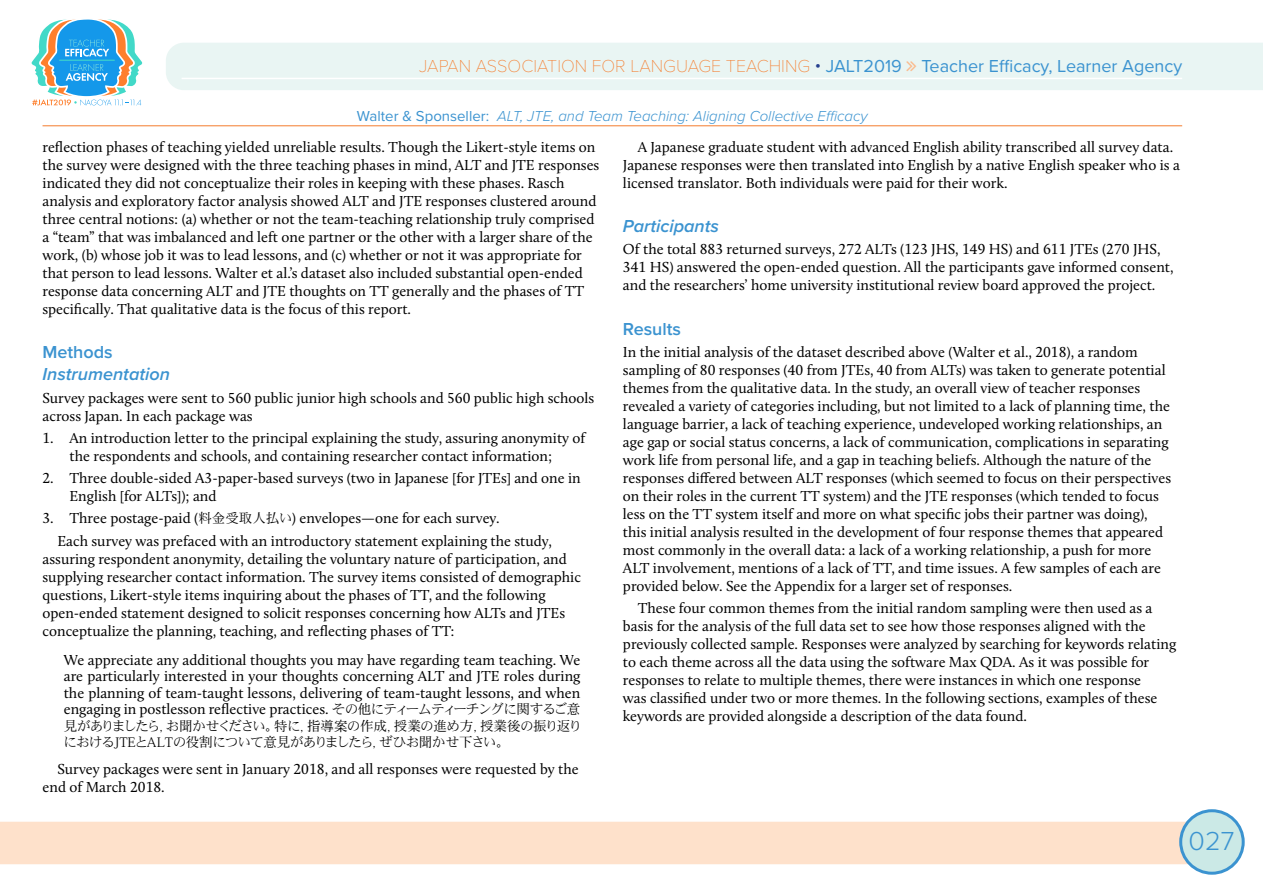
<style>
.page{position:relative;width:1263px;height:893px;background:#fff}
.page>*{position:absolute;margin:0;border:0;box-sizing:border-box;transform-origin:0 0}
.t1{font:300 27px "Proxima Nova";color:#3b93d0}
.t2{font:18px "Proxima Nova";color:#3b93d0}
.t3{font:italic 600 18px "Proxima Nova";color:#3b93d0}
.t4{font:600 18px "Proxima Nova";color:#3b93d0}
.t5{font:15px/18px "Calluna";color:#000}
.t6{font:italic 300 15px "Proxima Nova";color:#3b93d0}
.t7{font:13.5px/16.5px "Heisei Min Std W3";letter-spacing:-.04em;color:#000}
.s1{font-family:"Proxima Nova T";font-weight:100;color:#f57d2e}
.s2{font-weight:300;color:#25408f}
.s3{font-weight:400;font-style:normal}
.s4{font-family:"Heisei Min Std W3";font-size:13.5px}
</style>
<div class="page">
<div style="left:0;top:822px;width:1190px;height:42px;background:#fee1cb"></div>
<div style="left:1181px;top:811px;width:62px;height:62px;background:#cbe9e6;border-radius:50%"></div>
<div style="left:1179px;top:809px;width:66px;height:66px;border:3px solid #3b93d0;border-radius:50%"></div>
<svg style="left:31px;top:19px;width:112px;height:87px"></svg>
<div style="left:166px;top:43px;width:1097px;height:47px;background:#e9f5f3"></div>
<hr style="left:182px;top:78px;width:1000px;height:1px;background:#fff">
<hr style="left:43px;top:126px;width:1139px;height:1px;background:#f57d2e">
<svg style="left:907px;top:61px;width:9px;height:10px"></svg>
<p class="t2" style="left:419px;top:52px;width:764px"><span class="s1">JAPAN ASSOCIATION FOR LANGUAGE TEACHING</span> <span class="s2">•</span> JALT2019 Teacher Efficacy, Learner Agency</p>
<p class="t6" style="left:357px;top:105px;width:512px"><span class="s3">Walter &amp; Sponseller:</span> ALT, JTE, and Team Teaching: Aligning Collective Efficacy</p>
<p class="t5" style="left:43px;top:137px;width:558px">reflection phases of teaching yielded unreliable results. Though the Likert-style items on the survey were designed with the three teaching phases in mind, ALT and JTE responses indicated they did not conceptualize their roles in keeping with these phases. Rasch analysis and exploratory factor analysis showed ALT and JTE responses clustered around three central notions: (a) whether or not the team-teaching relationship truly comprised a “team” that was imbalanced and left one partner or the other with a larger share of the work, (b) whose job it was to lead lessons, and (c) whether or not it was appropriate for that person to lead lessons. Walter et al.’s dataset also included substantial open-ended response data concerning ALT and JTE thoughts on TT generally and the phases of TT specifically. That qualitative data is the focus of this report.</p>
<p class="t4" style="left:43px;top:339px;width:72px">Methods</p>
<p class="t3" style="left:43px;top:361px;width:129px">Instrumentation</p>
<p class="t5" style="left:43px;top:388px;width:553px">Survey packages were sent to 560 public junior high schools and 560 public high schools across Japan. In each package was</p>
<p class="t5" style="left:43px;top:429px;width:544px;text-align:center">1. An introduction letter to the principal explaining the study, assuring anonymity of the respondents and schools, and containing researcher contact information;</p>
<p class="t5" style="left:70px;top:469px;width:513px;text-indent:-27px">2. Three double-sided A3-paper-based surveys (two in Japanese [for JTEs] and one in<br>English [for ALTs]); and</p>
<p class="t5" style="left:57px;top:507px;width:496px;line-height:22.2px;text-indent:-15px">3. Three postage-paid (<span class="s4">料金受取人払い</span>) envelopes—one for each survey.<br>Each survey was prefaced with an introductory statement explaining the study,</p>
<p class="t5" style="left:43px;top:549px;width:540px">assuring respondent anonymity, detailing the voluntary nature of participation, and supplying researcher contact information. The survey items consisted of demographic questions, Likert-style items inquiring about the phases of TT, and the following open-ended statement designed to solicit responses concerning how ALTs and JTEs conceptualize the planning, teaching, and reflecting phases of TT:</p>
<p class="t5" style="left:64px;top:651px;width:518px;line-height:16.5px;text-align:justify">We appreciate any additional thoughts you may have regarding team teaching. We are particularly interested in your thoughts concerning ALT and JTE roles during the planning of team-taught lessons, delivering of team-taught lessons, and when engaging in postlesson reflective practices. <span class="s4">その他にティームティーチングに関するご意</span></p>
<p class="t7" style="left:63px;top:718px;width:520px">見がありましたら, お聞かせください。特に, 指導案の作成, 授業の進め方, 授業後の振り返りにおけるJTEとALTの役割について意見がありましたら, ぜひお聞かせ下さい。</p>
<p class="t5" style="left:43px;top:760px;width:538px;text-indent:15px">Survey packages were sent in January 2018, and all responses were requested by the end of March 2018.</p>
<p class="t5" style="left:623px;top:137px;width:558px;text-indent:15px">A Japanese graduate student with advanced English ability transcribed all survey data.<br>Japanese responses were then translated into English by a native English speaker who is a licensed translator. Both individuals were paid for their work.</p>
<p class="t3" style="left:623px;top:213px;width:98px">Participants</p>
<p class="t5" style="left:623px;top:240px;width:552px">Of the total 883 returned surveys, 272 ALTs (123 JHS, 149 HS) and 611 JTEs (270 JHS,<br>341 HS) answered the open-ended question. All the participants gave informed consent, and the researchers’ home university institutional review board approved the project.</p>
<p class="t4" style="left:623px;top:315px;width:60px">Results</p>
<p class="t5" style="left:623px;top:343px;width:550px">In the initial analysis of the dataset described above (Walter et al., 2018), a random sampling of 80 responses (40 from JTEs, 40 from ALTs) was taken to generate potential themes from the qualitative data. In the study, an overall view of teacher responses revealed a variety of categories including, but not limited to a lack of planning time, the language barrier, a lack of teaching experience, undeveloped working relationships, an age gap or social status concerns, a lack of communication, complications in separating work life from personal life, and a gap in teaching beliefs. Although the nature of the responses differed between ALT responses (which seemed to focus on their perspectives on their roles in the current TT system) and the JTE responses (which tended to focus less on the TT system itself and more on what specific jobs their partner was doing), this initial analysis resulted in the development of four response themes that appeared most commonly in the overall data: a lack of a working relationship, a push for more ALT involvement, mentions of a lack of TT, and time issues. A few samples of each are provided below. See the Appendix for a larger set of responses.</p>
<p class="t5" style="left:623px;top:599px;width:555px;text-indent:15px">These four common themes from the initial random sampling were then used as a basis for the analysis of the full data set to see how those responses aligned with the previously collected sample. Responses were analyzed by searching for keywords relating to each theme across all the data using the software Max QDA. As it was possible for responses to relate to multiple themes, there were instances in which one response<br>was classified under two or more themes. In the following sections, examples of these keywords are provided alongside a description of the data found.</p>
<h1 class="t1" style="left:1188px;top:820px;width:47px">027</h1>
</div>
